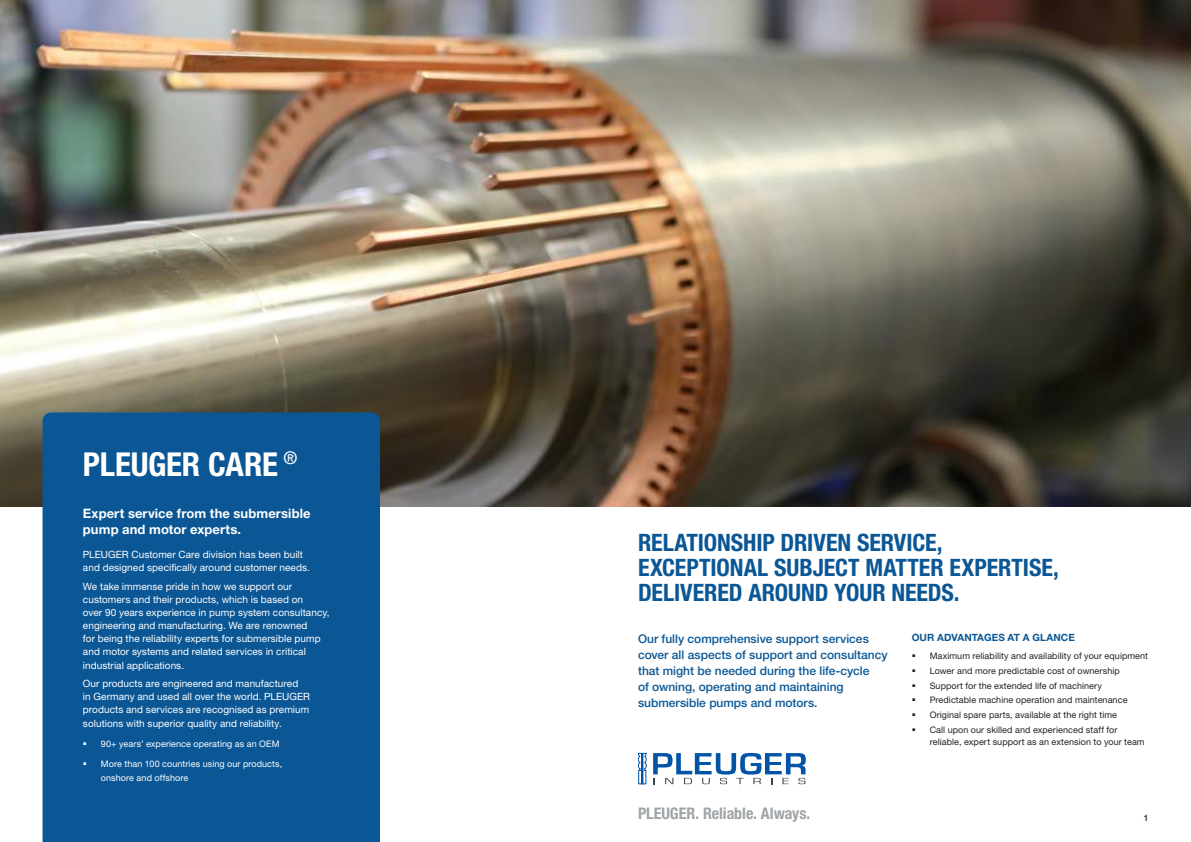
<style>
.page{position:relative;width:1191px;height:842px;background:#fff}
.page>*{position:absolute;margin:0;border:0;box-sizing:border-box;transform-origin:0 0}
.Heading__White{font:700 condensed 33px "Helvetica Neue LT";letter-spacing:-.005em;color:#fff}
.Heading{font:700 condensed 24px/25px "Helvetica Neue LT";letter-spacing:-.005em;color:#0b5795}
.t1{font:700 condensed 16px "Helvetica Neue LT";letter-spacing:-.005em;color:#454e54}
.Intro_Text__White{font:700 13px/16px "Helvetica Neue LT";letter-spacing:.005em;color:#fff}
.Intro_Text__Blue{font:500 12px/16px "Helvetica Neue LT";color:#0b5795}
.t2{font:10px/13px "Helvetica Neue LT";letter-spacing:.005em;color:#fff}
.sub_sub_sub_heading{font:700 10px "Helvetica Neue LT";letter-spacing:.01em;color:#0b5795}
.t3{font:9px/12px "Helvetica Neue LT";letter-spacing:.01em;color:#231f20}
.t4{font:9px/14px "Helvetica Neue LT";letter-spacing:.01em;color:#fff}
.Page_Number__R{font:700 9px "Helvetica Neue LT";color:#454e54}
</style>
<div class="page">
<img style="left:0;top:0;width:1191px;height:506px">
<div style="left:43px;top:412px;width:337px;height:430px;background:#0b5795"></div>
<svg style="left:653px;top:753px;width:152px;height:31px"></svg>
<svg style="left:638px;top:753px;width:9px;height:31px"></svg>
<p class="Heading__White" style="left:83px;top:445px;width:216px">PLEUGER CARE <sup>®</sup></p>
<p class="Intro_Text__White" style="left:83px;top:505px;width:229px">Expert service from the submersible pump and motor experts.</p>
<p class="t2" style="left:83px;top:548px;width:228px">PLEUGER Customer Care division has been built and designed specifically around customer needs.</p>
<p class="t2" style="left:83px;top:579px;width:248px">We take immense pride in how we support our customers and their products, which is based on<br>over 90 years experience in pump system consultancy, engineering and manufacturing. We are renowned<br>for being the reliability experts for submersible pump and motor systems and related services in critical</p>
<p class="t2" style="left:83px;top:658px;width:103px">industrial applications.</p>
<p class="t2" style="left:83px;top:677px;width:229px">Our products are engineered and manufactured<br>in Germany and used all over the world. PLEUGER products and services are recognised as premium</p>
<p class="t2" style="left:83px;top:717px;width:200px">solutions with superior quality and reliability.</p>
<p class="t4" style="left:101px;top:737px;width:180px">90+ years’ experience operating as an OEM</p>
<p class="t4" style="left:101px;top:756px;width:183px">More than 100 countries using our products, onshore and offshore</p>
<p class="Heading" style="left:638px;top:530px;width:422px">RELATIONSHIP DRIVEN SERVICE,<br>EXCEPTIONAL SUBJECT MATTER EXPERTISE,<br>DELIVERED AROUND YOUR NEEDS.</p>
<p class="Intro_Text__Blue" style="left:638px;top:630px;width:251px">Our fully comprehensive support services cover all aspects of support and consultancy that might be needed during the life-cycle<br>of owning, operating and maintaining submersible pumps and motors.</p>
<p class="sub_sub_sub_heading" style="left:911px;top:631px;width:165px">OUR ADVANTAGES AT A GLANCE</p>
<p class="t3" style="left:929px;top:650px;width:220px">Maximum reliability and availability of your equipment</p>
<p class="t3" style="left:929px;top:664px;width:192px">Lower and more predictable cost of ownership</p>
<p class="t3" style="left:929px;top:679px;width:174px">Support for the extended life of machinery</p>
<p class="t3" style="left:929px;top:694px;width:199px">Predictable machine operation and maintenance</p>
<p class="t3" style="left:929px;top:709px;width:189px">Original spare parts, available at the right time</p>
<p class="t3" style="left:929px;top:724px;width:216px">Call upon our skilled and experienced staff for reliable, expert support as an extension to your team</p>
<h3 class="t1" style="left:638px;top:803px;width:174px">PLEUGER. Reliable. Always.</h3>
<p class="Page_Number__R" style="left:1143px;top:813px;width:7px">1</p>
</div>
